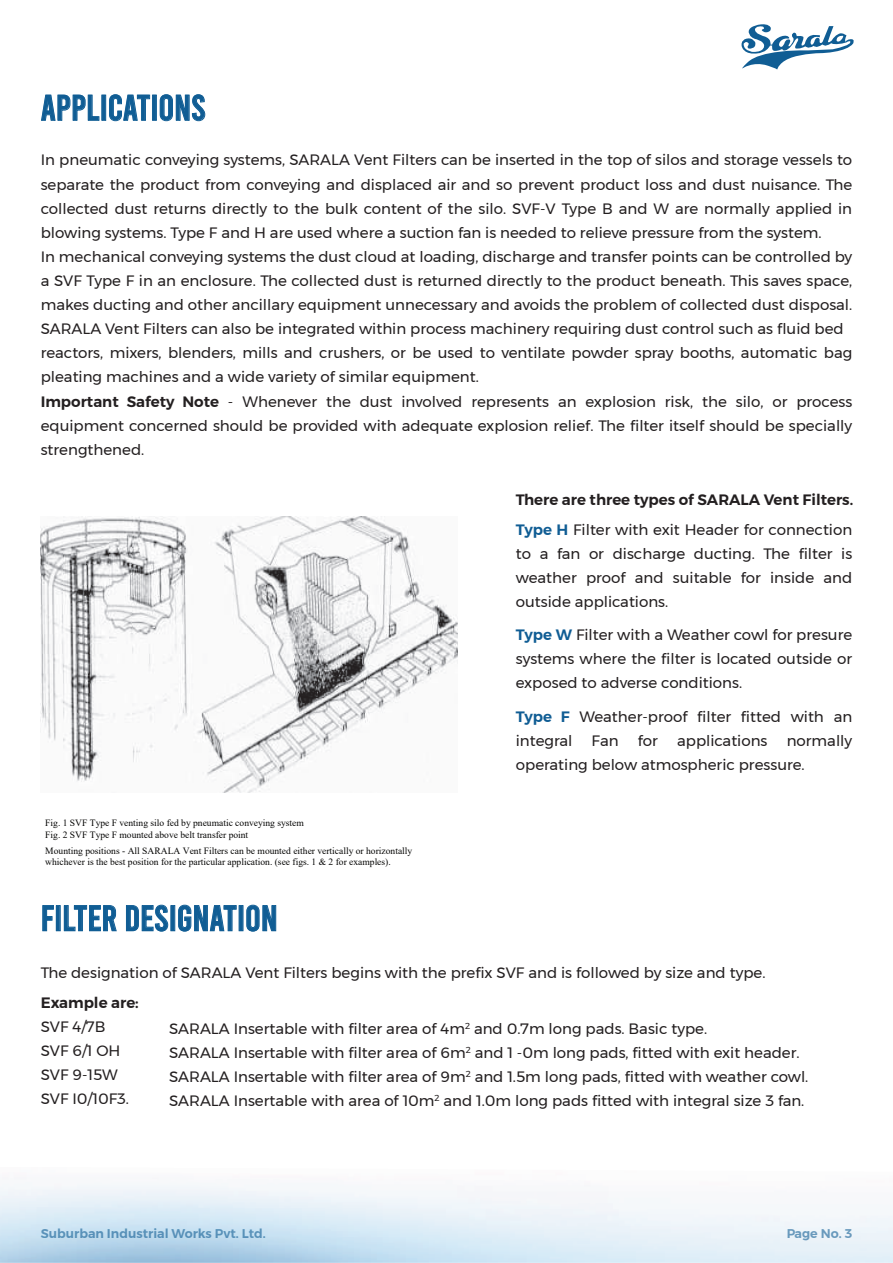
<style>
.page{position:relative;width:893px;height:1263px;background:#fff}
.page>*{position:absolute;margin:0;border:0;box-sizing:border-box;transform-origin:0 0}
.t1{font:36px "Bebas";color:#105d94}
.t2{font:15px/24.2px "Montserrat";color:#231f20}
.t3{font:600 15px/30.2px "Montserrat";color:#231f20}
.t4{font:600 12.6px "Montserrat";color:#105d94}
.t5{font:9.6px/11.6px "Times New Roman";color:#050504}
.s1{font-weight:600}
.s2{color:#105d94}
.s3{font-weight:400}
.s4{font-weight:600;color:#105d94}
</style>
<div class="page">
<svg style="left:41px;top:95px;width:58px;height:26px"></svg>
<div style="left:102px;top:95px;width:4px;height:26px;border:1px solid #105d94"></div>
<svg style="left:109px;top:94px;width:41px;height:27px"></svg>
<div style="left:152px;top:95px;width:5px;height:26px;border:1px solid #105d94"></div>
<svg style="left:160px;top:94px;width:45px;height:27px"></svg>
<svg style="left:42px;top:905px;width:12px;height:26px"></svg>
<div style="left:56px;top:905px;width:4px;height:26px;border:1px solid #105d94"></div>
<svg style="left:64px;top:905px;width:53px;height:26px"></svg>
<svg style="left:126px;top:905px;width:42px;height:26px"></svg>
<svg style="left:178px;top:905px;width:59px;height:26px"></svg>
<svg style="left:246px;top:905px;width:30px;height:26px"></svg>
<img style="left:41px;top:516px;width:416px;height:276px">
<svg style="left:741px;top:24px;width:113px;height:46px"></svg>
<h1 class="t1" style="left:41px;top:90px;width:167px">APPLICATIONS</h1>
<p class="t2" style="left:41px;top:148px;width:813px">In pneumatic conveying systems, SARALA Vent Filters can be inserted in the top of silos and storage vessels to separate the product from conveying and displaced air and so prevent product loss and dust nuisance. The collected dust returns directly to the bulk content of the silo. SVF-V Type B and W are normally applied in blowing systems. Type F and H are used where a suction fan is needed to relieve pressure from the system.<br>In mechanical conveying systems the dust cloud at loading, discharge and transfer points can be controlled by a SVF Type F in an enclosure. The collected dust is returned directly to the product beneath. This saves space, makes ducting and other ancillary equipment unnecessary and avoids the problem of collected dust disposal.<br>SARALA Vent Filters can also be integrated within process machinery requiring dust control such as fluid bed reactors, mixers, blenders, mills and crushers, or be used to ventilate powder spray booths, automatic bag pleating machines and a wide variety of similar equipment.<br><span class="s1">Important Safety Note</span> - Whenever the dust involved represents an explosion risk, the silo, or process equipment concerned should be provided with adequate explosion relief. The filter itself should be specially strengthened.</p>
<p class="t3" style="left:516px;top:484px;width:339px">There are three types of SARALA Vent Filters.<br><span class="s2">Type H</span> <span class="s3">Filter with exit Header for connection</span></p>
<p class="t2" style="left:516px;top:541px;width:338px;text-align:justify">to a fan or discharge ducting. The filter is weather proof and suitable for inside and outside applications.</p>
<p class="t2" style="left:516px;top:623px;width:338px;text-align:justify"><span class="s4">Type W</span> Filter with a Weather cowl for presure systems where the filter is located outside or exposed to adverse conditions.</p>
<p class="t2" style="left:516px;top:704px;width:338px"><span class="s4">Type F</span> Weather-proof filter fitted with an integral</p>
<p class="t2" style="left:592px;top:728px;width:29px">Fan</p>
<p class="t2" style="left:638px;top:728px;width:22px">for</p>
<p class="t2" style="left:677px;top:728px;width:92px">applications</p>
<p class="t2" style="left:516px;top:728px;width:338px;text-indent:271px">normally operating below atmospheric pressure.</p>
<p class="t5" style="left:45px;top:817px;width:260px">Fig. 1 SVF Type F venting silo fed by pneumatic conveying system<br>Fig. 2 SVF Type F mounted above belt transfer point</p>
<p class="t5" style="left:45px;top:845px;width:368px">Mounting positions - All SARALA Vent Filters can be mounted either vertically or horizontally whichever is the best position for the particular application. (see figs. 1 &amp; 2 for examples).</p>
<h1 class="t1" style="left:41px;top:900px;width:239px">FILTER DESIGNATION</h1>
<p class="t2" style="left:41px;top:960px;width:726px">The designation of SARALA Vent Filters begins with the prefix SVF and is followed by size and type.</p>
<p class="t3" style="left:41px;top:987px;width:100px">Example are:</p>
<p class="t2" style="left:41px;top:1014px;width:90px">SVF 4/7B<br>SVF 6/1 OH<br>SVF 9-15W<br>SVF I0/10F3.</p>
<p class="t2" style="left:169px;top:1016px;width:641px">SARALA Insertable with filter area of 4m<sup>2</sup> and 0.7m long pads. Basic type.<br>SARALA Insertable with filter area of 6m<sup>2</sup> and 1 -0m long pads, fitted with exit header.<br>SARALA Insertable with filter area of 9m<sup>2</sup> and 1.5m long pads, fitted with weather cowl.<br>SARALA Insertable with area of 10m<sup>2</sup> and 1.0m long pads fitted with integral size 3 fan.</p>
<p class="t4" style="left:41px;top:1223px;width:227px">Suburban Industrial Works Pvt. Ltd.</p>
<p class="t4" style="left:786px;top:1223px;width:68px">Page No. 3</p>
</div>
